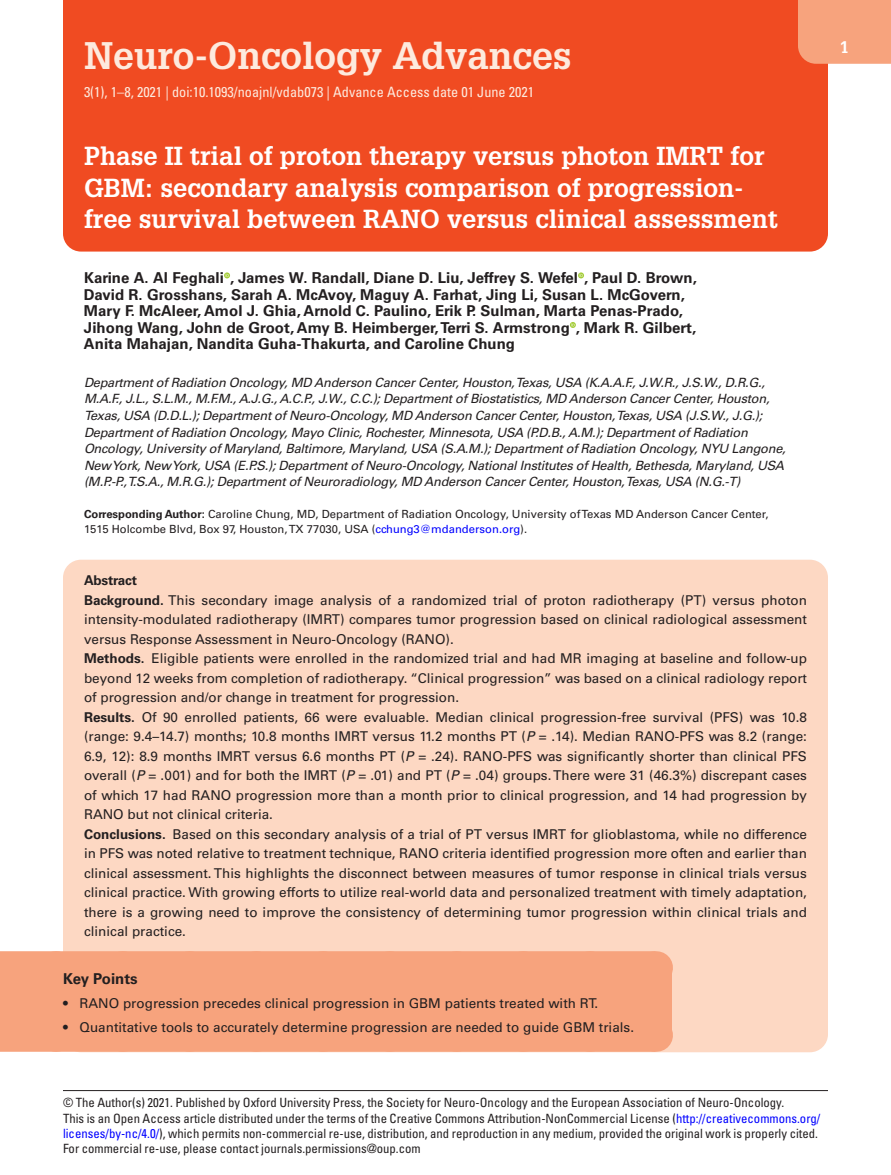
<style>
.page{position:relative;width:891px;height:1175px;background:#fff}
.page>*{position:absolute;margin:0;border:0;box-sizing:border-box;transform-origin:0 0}
.t1{font:700 37.5px "Glypha LT Std";color:#fdeade}
.t2{font:700 25.5px/31.5px "Glypha LT Std";color:#fff}
.t3{font:700 16.5px "Glypha LT Std";color:#fff}
.t4{font:700 15px/16.5px "Univers LT Std";letter-spacing:.005em;color:#231f20}
.t5{font:condensed 14.25px "Univers LT Std";color:#fdeade}
.t6{font:13.5px/19.5px "Univers LT Std";color:#231f20}
.t7{font:italic 12.75px/16.5px "Univers LT Std";letter-spacing:-.02em;color:#231f20}
.t8{font:condensed 12.75px/15px "Univers LT Std";color:#231f20}
.t9{font:11.25px/15px "Univers LT Std";color:#231f20}
.s1{font-weight:700}
.s2{color:#00f}
.s3{font-style:italic}
</style>
<div class="page">
<div style="left:63px;top:0;width:765px;height:166px;background:#f04b22"></div>
<div style="left:798px;top:0;width:93px;height:64px;background:#f7a37d"></div>
<hr style="left:63px;top:1090px;width:765px;height:1px;background:#231f20">
<div style="left:63px;top:559px;width:765px;height:493px;background:#fdd8c3;border-radius:18px"></div>
<div style="left:0;top:968px;width:672px;height:35px;background:#f7a37d"></div>
<div style="left:0;top:951px;width:656px;height:33px;background:#f7a37d"></div>
<svg style="left:58px;top:951px;width:564px;height:1px"></svg>
<hr style="left:656px;top:951px;width:1px;height:33px;background:#f7a37d">
<div style="left:0;top:985px;width:672px;height:40px;background:#f7a37d"></div>
<div style="left:0;top:1009px;width:672px;height:27px;background:#f7a37d"></div>
<div style="left:0;top:1018px;width:656px;height:33px;background:#f7a37d"></div>
<hr style="left:656px;top:1018px;width:1px;height:33px;background:#f7a37d">
<svg style="left:224px;top:272px;width:6px;height:6px"></svg>
<svg style="left:578px;top:272px;width:6px;height:6px"></svg>
<svg style="left:570px;top:322px;width:6px;height:6px"></svg>
<div style="left:63px;top:166px;width:765px;height:85px;background:#f04b22"></div>
<h1 class="t1" style="left:84px;top:32px;width:489px">Neuro-Oncology Advances</h1>
<p class="t5" style="left:84px;top:83px;width:452px">3(1), 1–8, 2021 | doi:10.1093/noajnl/vdab073 | Advance Access date 01 June 2021</p>
<h2 class="t2" style="left:84px;top:140px;width:696px">Phase II trial of proton therapy versus photon IMRT for<br>GBM: secondary analysis comparison of progression&shy;free survival between RANO versus clinical assessment</h2>
<p class="t4" style="left:84px;top:270px;width:614px">Karine A. Al Feghali , James W. Randall, Diane D. Liu, Jeffrey S. Wefel , Paul D. Brown, David R. Grosshans, Sarah A. McAvoy, Maguy A. Farhat, Jing Li, Susan L. McGovern, Mary F. McAleer, Amol J. Ghia, Arnold C. Paulino, Erik P. Sulman, Marta Penas-Prado, Jihong Wang, John de Groot, Amy B. Heimberger, Terri S. Armstrong , Mark R. Gilbert, Anita Mahajan, Nandita Guha-Thakurta, and Caroline Chung</p>
<p class="t7" style="left:84px;top:374px;width:703px">Department of Radiation Oncology, MD Anderson Cancer Center, Houston, Texas, USA (K.A.A.F., J.W.R., J.S.W., D.R.G., M.A.F., J.L., S.L.M., M.F.M., A.J.G., A.C.P., J.W., C.C.); Department of Biostatistics, MD Anderson Cancer Center, Houston, Texas, USA (D.D.L.); Department of Neuro-Oncology, MD Anderson Cancer Center, Houston, Texas, USA (J.S.W., J.G.); Department of Radiation Oncology, Mayo Clinic, Rochester, Minnesota, USA (P.D.B., A.M.); Department of Radiation Oncology, University of Maryland, Baltimore, Maryland, USA (S.A.M.); Department of Radiation Oncology, NYU Langone, New York, New York, USA (E.P.S.); Department of Neuro-Oncology, National Institutes of Health, Bethesda, Maryland, USA (M.P.-P., T.S.A., M.R.G.); Department of Neuroradiology, MD Anderson Cancer Center, Houston, Texas, USA (N.G.-T)</p>
<p class="t9" style="left:84px;top:507px;width:686px"><span class="s1">Corresponding Author:</span> Caroline Chung, MD, Department of Radiation Oncology, University of Texas MD Anderson Cancer Center,<br>1515 Holcombe Blvd, Box 97, Houston, TX 77030, USA (<span class="s2">cchung3@mdanderson.org</span>).</p>
<p class="t6" style="left:84px;top:570px;width:725px"><span class="s1">Abstract<br>Background.</span> This secondary image analysis of a randomized trial of proton radiotherapy (PT) versus photon intensity-modulated radiotherapy (IMRT) compares tumor progression based on clinical radiological assessment versus Response Assessment in Neuro-Oncology (RANO).<br><span class="s1">Methods.</span> Eligible patients were enrolled in the randomized trial and had MR imaging at baseline and follow-up beyond 12 weeks from completion of radiotherapy. “Clinical progression” was based on a clinical radiology report of progression and/or change in treatment for progression.<br><span class="s1">Results.</span> Of 90 enrolled patients, 66 were evaluable. Median clinical progression-free survival (PFS) was 10.8 (range: 9.4–14.7) months; 10.8 months IMRT versus 11.2 months PT (<span class="s3">P</span> = .14). Median RANO-PFS was 8.2 (range:<br>6.9, 12): 8.9 months IMRT versus 6.6 months PT (<span class="s3">P</span> = .24). RANO-PFS was significantly shorter than clinical PFS overall (<span class="s3">P</span> = .001) and for both the IMRT (<span class="s3">P</span> = .01) and PT (<span class="s3">P</span> = .04) groups. There were 31 (46.3%) discrepant cases of which 17 had RANO progression more than a month prior to clinical progression, and 14 had progression by RANO but not clinical criteria.<br><span class="s1">Conclusions.</span> Based on this secondary analysis of a trial of PT versus IMRT for glioblastoma, while no difference in PFS was noted relative to treatment technique, RANO criteria identified progression more often and earlier than clinical assessment. This highlights the disconnect between measures of tumor response in clinical trials versus clinical practice. With growing efforts to utilize real-world data and personalized treatment with timely adaptation, there is a growing need to improve the consistency of determining tumor progression within clinical trials and clinical practice.</p>
<p class="t4" style="left:63px;top:970px;width:76px">Key Points</p>
<p class="t6" style="left:63px;top:993px;width:537px">• RANO progression precedes clinical progression in GBM patients treated with RT.</p>
<p class="t6" style="left:63px;top:1017px;width:573px">• Quantitative tools to accurately determine progression are needed to guide GBM trials.</p>
<p class="t3" style="left:840px;top:37px;width:11px">1</p>
<p class="t8" style="left:63px;top:1095px;width:723px">© The Author(s) 2021. Published by Oxford University Press, the Society for Neuro-Oncology and the European Association of Neuro-Oncology.</p>
<p class="t8" style="left:63px;top:1110px;width:759px">This is an Open Access article distributed under the terms of the Creative Commons Attribution-NonCommercial License (<span class="s2">http://creativecommons.org/ licenses/by-nc/4.0/</span>), which permits non-commercial re-use, distribution, and reproduction in any medium, provided the original work is properly cited.<br>For commercial re-use, please contact journals.permissions@oup.com</p>
</div>
